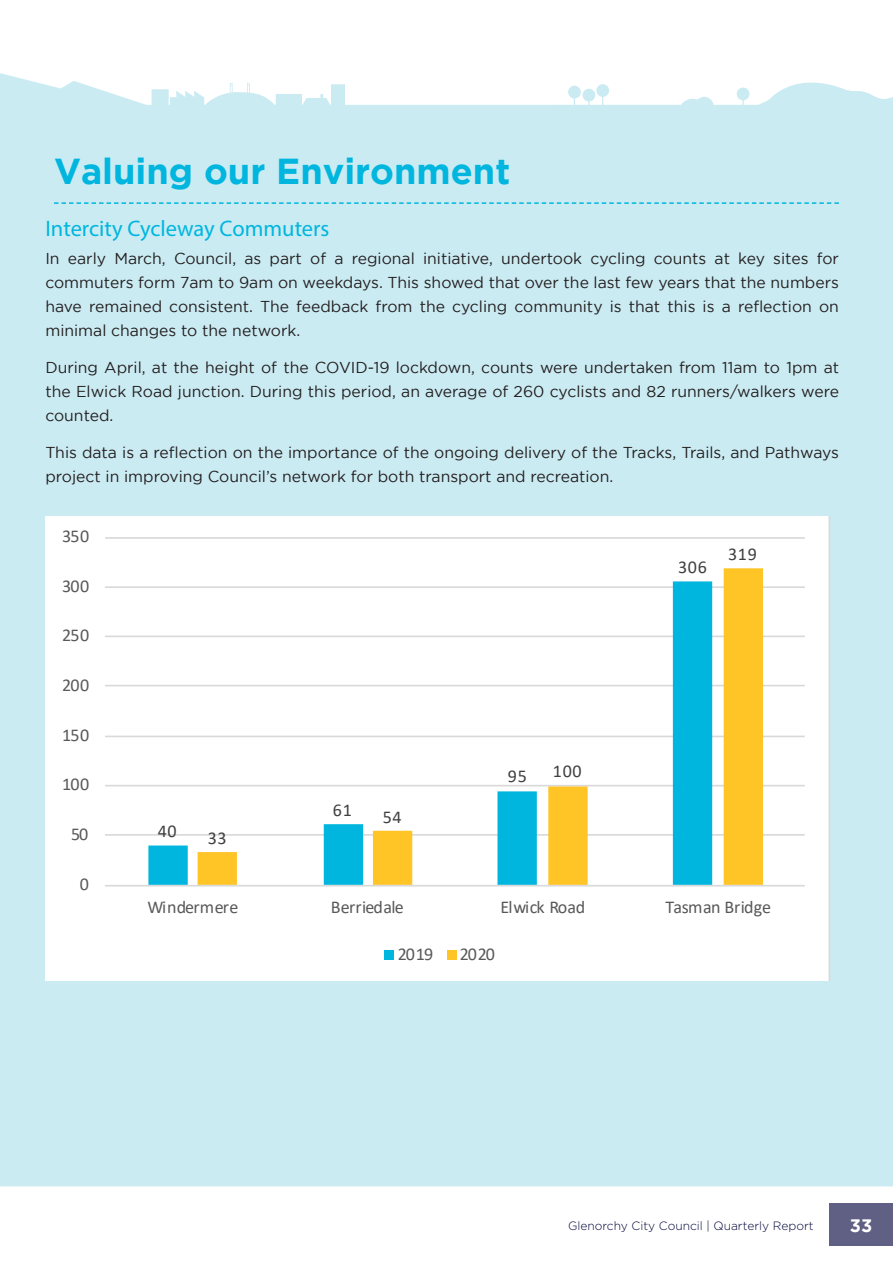
<style>
.page{position:relative;width:893px;height:1263px;background:#fff}
.page>*{position:absolute;margin:0;border:0;box-sizing:border-box;transform-origin:0 0}
.PageHeader{font:700 36px "Gotham";color:#00b6de}
.Heading1{font:22.5px "Myriad Pro";color:#00b6de}
.t1{font:18px "Calibri";letter-spacing:-.025em;color:#595959}
.t2{font:18px "Calibri";letter-spacing:.04em;color:#404040}
.t3{font:18px "Calibri";letter-spacing:.015em;color:#595959}
.t4{font:700 18px "Gotham";color:#fff}
.Paragraph_1{font:15.75px/24px "Gotham";color:#231f20;text-align:justify}
.t5{font:300 12px "Gotham";color:#000539}
</style>
<div class="page">
<div style="left:829px;top:1203px;width:64px;height:43px;background:#606084"></div>
<div style="left:0;top:73px;width:893px;height:1113px;background:#cbebf3"></div>
<svg style="left:54px;top:202px;width:785px;height:2px;background:#6ed2e9"></svg>
<svg style="left:45px;top:517px;width:785px;height:464px"></svg>
<p class="PageHeader" style="left:54px;top:150px;width:458px">Valuing our Environment</p>
<p class="Heading1" style="left:45px;top:215px;width:286px">Intercity Cycleway Commuters</p>
<p class="Paragraph_1" style="left:45px;top:246px;width:795px">In early March, Council, as part of a regional initiative, undertook cycling counts at key sites for commuters form 7am to 9am on weekdays. This showed that over the last few years that the numbers have remained consistent. The feedback from the cycling community is that this is a reflection on minimal changes to the network.</p>
<p class="Paragraph_1" style="left:45px;top:355px;width:795px">During April, at the height of the COVID-19 lockdown, counts were undertaken from 11am to 1pm at the Elwick Road junction. During this period, an average of 260 cyclists and 82 runners/walkers were counted.</p>
<p class="Paragraph_1" style="left:45px;top:440px;width:795px">This data is a reflection on the importance of the ongoing delivery of the Tracks, Trails, and Pathways project in improving Council’s network for both transport and recreation.</p>
<p class="t1" style="left:62px;top:524px;width:29px">350</p>
<p class="t1" style="left:62px;top:573px;width:29px">300</p>
<p class="t1" style="left:62px;top:623px;width:29px">250</p>
<p class="t1" style="left:62px;top:673px;width:29px">200</p>
<p class="t1" style="left:62px;top:722px;width:29px">150</p>
<p class="t1" style="left:62px;top:772px;width:29px">100</p>
<p class="t1" style="left:71px;top:822px;width:19px">50</p>
<p class="t1" style="left:80px;top:871px;width:11px">0</p>
<p class="t2" style="left:158px;top:818px;width:20px">40</p>
<p class="t2" style="left:208px;top:825px;width:20px">33</p>
<p class="t2" style="left:333px;top:798px;width:20px">61</p>
<p class="t2" style="left:383px;top:805px;width:20px">54</p>
<p class="t2" style="left:508px;top:764px;width:20px">95</p>
<p class="t2" style="left:553px;top:759px;width:30px">100</p>
<p class="t2" style="left:678px;top:554px;width:30px">306</p>
<p class="t2" style="left:728px;top:541px;width:30px">319</p>
<p class="t3" style="left:147px;top:894px;width:92px">Windermere</p>
<p class="t1" style="left:331px;top:894px;width:74px">Berriedale</p>
<p class="t1" style="left:500px;top:894px;width:86px">Elwick Road</p>
<p class="t1" style="left:665px;top:894px;width:107px">Tasman Bridge</p>
<p class="t1" style="left:398px;top:942px;width:37px">2019</p>
<p class="t1" style="left:460px;top:942px;width:37px">2020</p>
<p class="t5" style="left:568px;top:1219px;width:247px">Glenorchy City Council | Quarterly Report</p>
<p class="t4" style="left:850px;top:1215px;width:24px">33</p>
</div>
